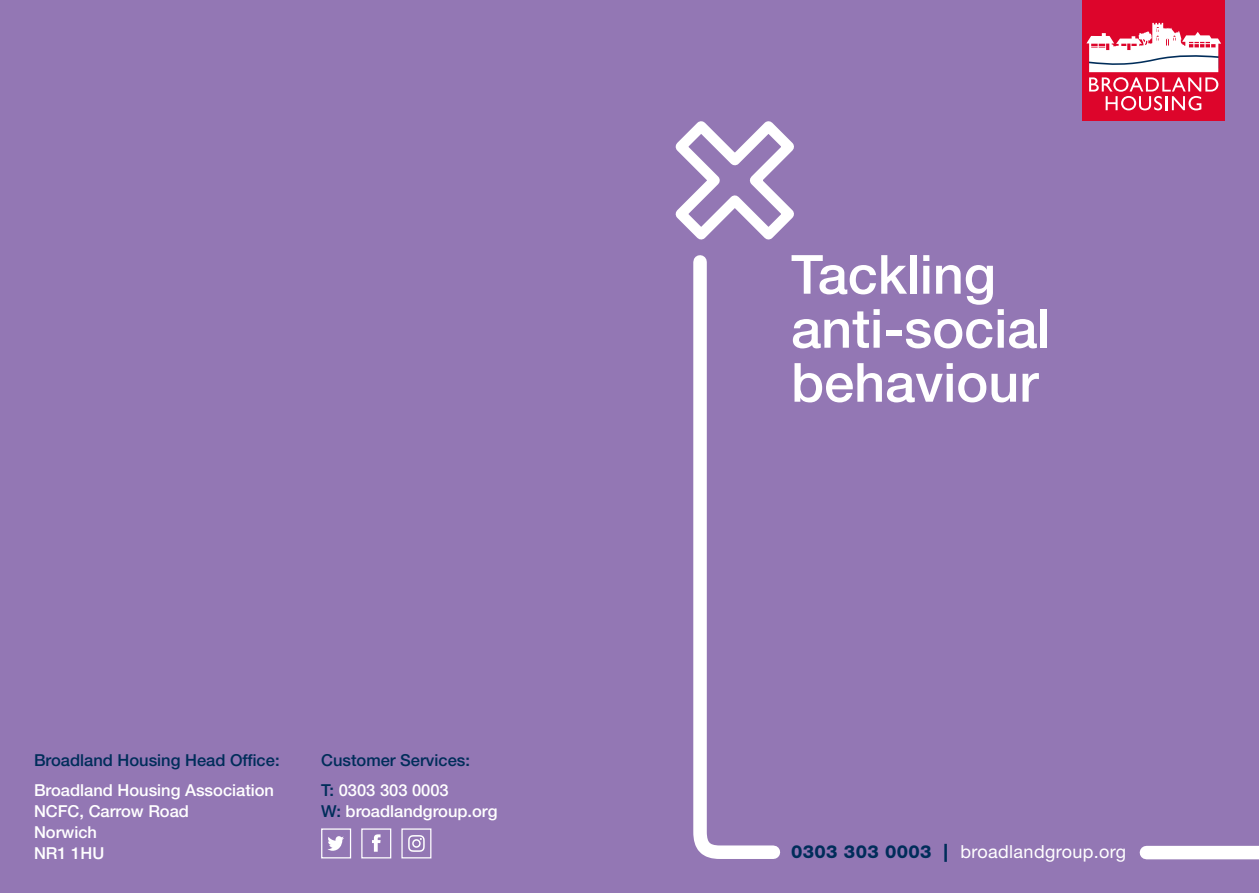
<style>
.page{position:relative;width:1259px;height:893px;background:#9377b4}
.page>*{position:absolute;margin:0;border:0;box-sizing:border-box;transform-origin:0 0}
.t1{font:500 54px/54px "Helvetica Neue LT Std";color:#fff}
.t2{font:18px "Helvetica Neue LT Std";letter-spacing:.02em;color:#fff}
.t3{font:500 16.5px/21px "Helvetica Neue LT Std";color:#fff}
.t4{font:500 16.5px/29.5px "Helvetica Neue LT Std";color:#002d5a}
.s1{color:#fff}
.s2{color:#002d5a}
.s3{font-weight:800;color:#002d5a}
</style>
<div class="page">
<div style="left:1082px;top:0;width:143px;height:120px;background:#dd052b"></div>
<svg style="left:1086px;top:23px;width:135px;height:87px"></svg>
<svg style="left:693px;top:255px;width:88px;height:604px"></svg>
<div style="left:1146px;top:846px;width:113px;height:13px;background:#fff"></div>
<div style="left:321px;top:828px;width:30px;height:30px;border:1px solid #fff"></div>
<svg style="left:327px;top:836px;width:17px;height:15px"></svg>
<div style="left:361px;top:828px;width:30px;height:30px;border:1px solid #fff"></div>
<svg style="left:372px;top:834px;width:8px;height:18px"></svg>
<div style="left:401px;top:828px;width:30px;height:30px;border:1px solid #fff"></div>
<svg style="left:408px;top:835px;width:17px;height:17px"></svg>
<svg style="left:675px;top:121px;width:119px;height:119px"></svg>
<p class="t4" style="left:34px;top:745px;width:247px">Broadland Housing Head Office:</p>
<p class="t3" style="left:34px;top:779px;width:241px">Broadland Housing Association<br>NCFC, Carrow Road<br>Norwich<br>NR1 1HU</p>
<p class="t4" style="left:321px;top:745px;width:150px">Customer Services:<br>T: <span class="s1">0303 303 0003</span></p>
<p class="t3" style="left:321px;top:800px;width:178px"><span class="s2">W:</span> broadlandgroup.org</p>
<h1 class="t1" style="left:791px;top:247px;width:261px">Tackling anti-social behaviour</h1>
<p class="t2" style="left:791px;top:841px;width:336px"><span class="s3">0303 303 0003 |</span> broadlandgroup.org</p>
</div>
